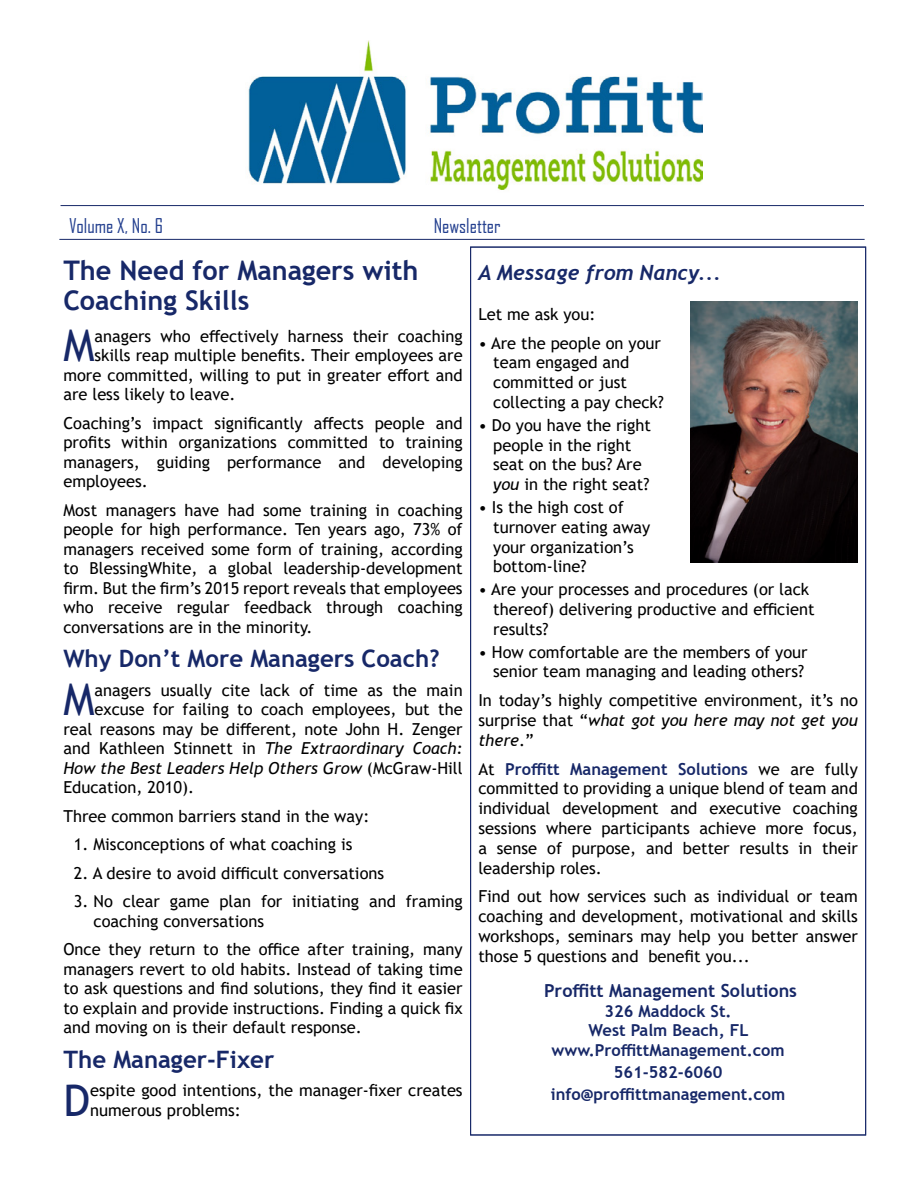
<style>
.page{position:relative;width:918px;height:1188px;background:#fff}
.page>*{position:absolute;margin:0;border:0;box-sizing:border-box;transform-origin:0 0}
.t1{font:43.8px "Trebuchet MS";color:#172868}
.t2{font:700 27px/30px "Trebuchet MS";color:#172868}
.t3{font:700 24px "Trebuchet MS";color:#172868}
.t4{font:italic 700 21px "Trebuchet";color:#172868}
.t5{font:19.5px "Agency FB";color:#24408f}
.t6{font:700 18px "Trebuchet MS";color:#172868}
.t7{font:16.5px/19.8px "Trebuchet MS";color:#000;text-align:justify}
.t8{font:700 16.5px/19.8px "Trebuchet MS";color:#172868;text-align:center}
.t9{font:italic 16.5px "Trebuchet MS";color:#000}
.s1{font-style:italic}
.s2{font-weight:700;color:#172868}
.s3{font-style:normal}
</style>
<div class="page">
<hr style="left:59px;top:239px;width:806px;height:1px;background:#172868">
<hr style="left:61px;top:205px;width:803px;height:1px;background:#172868">
<img style="left:248px;top:40px;width:454px;height:150px">
<svg style="left:472px;top:246px;width:390px;height:317px"></svg>
<img style="left:690px;top:302px;width:168px;height:260px">
<p class="t5" style="left:69px;top:214px;width:96px">Volume X, No. 6</p>
<p class="t5" style="left:434px;top:214px;width:69px">Newsletter</p>
<p class="t4" style="left:478px;top:259px;width:244px">A Message from Nancy...</p>
<p class="t7" style="left:478px;top:304px;width:119px">Let me ask you:</p>
<p class="t7" style="left:493px;top:333px;width:172px;text-align:left;text-indent:-15px">• Are the people on your team engaged and committed or just collecting a pay check?</p>
<p class="t7" style="left:493px;top:415px;width:159px;text-align:left;text-indent:-15px">• Do you have the right people in the right seat on the bus? Are <span class="s1">you</span> in the right seat?</p>
<p class="t7" style="left:493px;top:497px;width:159px;text-align:left;text-indent:-15px">• Is the high cost of turnover eating away your organization’s bottom-line?</p>
<p class="t7" style="left:493px;top:579px;width:323px;text-align:left;text-indent:-15px">• Are your processes and procedures (or lack thereof) delivering productive and efficient results?</p>
<p class="t7" style="left:478px;top:642px;width:331px;text-align:right">• How comfortable are the members of your senior team managing and leading others?</p>
<p class="t7" style="left:478px;top:690px;width:381px">In today’s highly competitive environment, it’s no surprise that “<span class="s1">what got you here may not get you there</span>.”</p>
<p class="t7" style="left:478px;top:759px;width:381px">At <span class="s2">Proffitt Management Solutions</span> we are fully committed to providing a unique blend of team and individual development and executive coaching sessions where participants achieve more focus, a sense of purpose, and better results in their leadership roles.</p>
<p class="t7" style="left:478px;top:886px;width:381px">Find out how services such as individual or team coaching and development, motivational and skills workshops, seminars may help you better answer those 5 questions and benefit you...</p>
<p class="t6" style="left:544px;top:979px;width:254px">Proffitt Management Solutions</p>
<p class="t8" style="left:552px;top:1001px;width:235px">326 Maddock St.<br>West Palm Beach, FL www.ProffittManagement.com</p>
<p class="t8" style="left:551px;top:1060px;width:236px;line-height:22.8px">561-582-6060 info@proffittmanagement.com</p>
<h2 class="t2" style="left:63px;top:255px;width:357px">The Need for Managers with<br>Coaching Skills</h2>
<h1 class="t1" style="left:63px;top:318px;width:33px">M</h1>
<p class="t7" style="left:94px;top:326px;width:370px">anagers who effectively harness their coaching</p>
<p class="t7" style="left:94px;top:345px;width:370px">skills reap multiple benefits. Their employees are</p>
<p class="t7" style="left:63px;top:365px;width:401px">more committed, willing to put in greater effort and</p>
<p class="t7" style="left:63px;top:384px;width:174px">are less likely to leave.</p>
<p class="t7" style="left:63px;top:413px;width:401px">Coaching’s impact significantly affects people and profits within organizations committed to training managers, guiding performance and developing employees.</p>
<p class="t7" style="left:63px;top:500px;width:401px">Most managers have had some training in coaching people for high performance. Ten years ago, 73% of managers received some form of training, according to BlessingWhite, a global leadership-development firm. But the firm’s 2015 report reveals that employees who receive regular feedback through coaching conversations are in the minority.</p>
<h3 class="t3" style="left:63px;top:644px;width:378px">Why Don’t More Managers Coach?</h3>
<h1 class="t1" style="left:63px;top:672px;width:33px">M</h1>
<p class="t7" style="left:94px;top:680px;width:370px">anagers usually cite lack of time as the main</p>
<p class="t7" style="left:94px;top:699px;width:370px">excuse for failing to coach employees, but the</p>
<p class="t7" style="left:63px;top:719px;width:401px">real reasons may be different, note John H. Zenger</p>
<p class="t9" style="left:63px;top:738px;width:401px"><span class="s3">and Kathleen Stinnett in</span> The Extraordinary Coach:</p>
<p class="t9" style="left:63px;top:758px;width:401px">How the Best Leaders Help Others Grow <span class="s3">(McGraw-Hill</span></p>
<p class="t7" style="left:63px;top:777px;width:132px">Education, 2010).</p>
<p class="t7" style="left:63px;top:806px;width:308px">Three common barriers stand in the way:</p>
<p class="t7" style="left:74px;top:834px;width:280px">1. Misconceptions of what coaching is</p>
<p class="t7" style="left:74px;top:863px;width:312px">2. A desire to avoid difficult conversations</p>
<p class="t7" style="left:94px;top:891px;width:371px;text-indent:-20px">3. No clear game plan for initiating and framing coaching conversations</p>
<p class="t7" style="left:63px;top:939px;width:401px">Once they return to the office after training, many managers revert to old habits. Instead of taking time to ask questions and find solutions, they find it easier to explain and provide instructions. Finding a quick fix and moving on is their default response.</p>
<h3 class="t3" style="left:63px;top:1044px;width:212px">The Manager-Fixer</h3>
<h1 class="t1" style="left:63px;top:1072px;width:28px">D</h1>
<p class="t7" style="left:90px;top:1080px;width:374px">espite good intentions, the manager-fixer creates numerous problems:</p>
</div>
